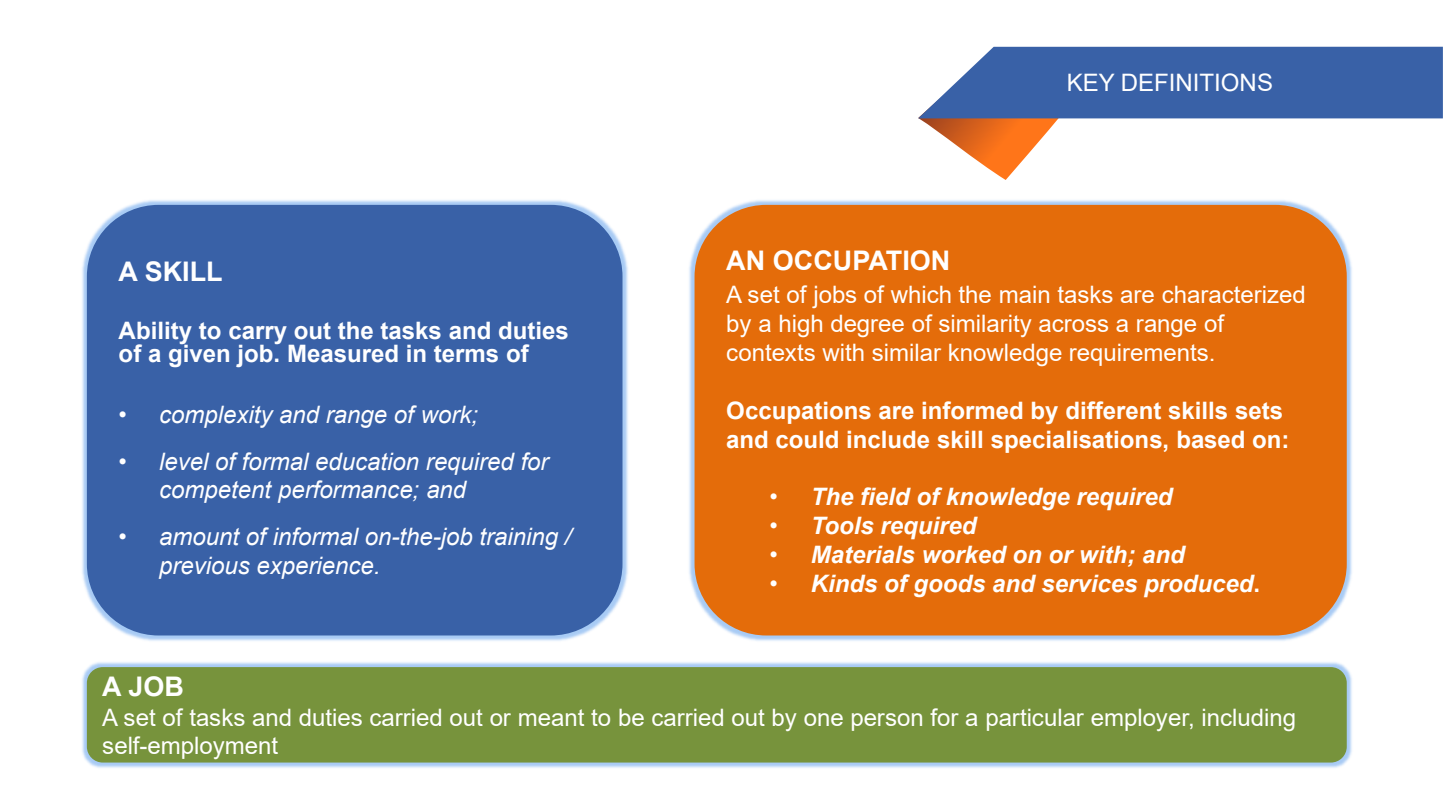
<style>
.page{position:relative;width:1443px;height:812px;background:#fff}
.page>*{position:absolute;margin:0;border:0;box-sizing:border-box;transform-origin:0 0}
.t1{font:700 27px "Arial";color:#fff}
.t2{font:24px/28.8px "Arial";color:#fff}
.t3{font:700 24px/28.8px "Arial";color:#fff}
.t4{font:italic 24px/28.8px "Arial";color:#fff}
.t5{font:italic 700 24px "Arial";color:#fff}
.s1{font-style:normal}
.s2{font-weight:400;font-style:normal}
</style>
<div class="page">
<svg style="left:918px;top:47px;width:525px;height:133px"></svg>
<img style="left:689px;top:200px;width:663px;height:441px">
<div style="left:694px;top:205px;width:652px;height:430px;background:#e46c0a;border-radius:72px"></div>
<img style="left:82px;top:662px;width:1270px;height:106px">
<div style="left:87px;top:667px;width:1259px;height:95px;background:#77933c;border-radius:16px"></div>
<img style="left:82px;top:200px;width:546px;height:441px">
<div style="left:87px;top:205px;width:535px;height:430px;background:#3961a7;border-radius:72px"></div>
<p class="t1" style="left:119px;top:252px;width:105px">A SKILL</p>
<p class="t3" style="left:119px;top:319px;width:451px;line-height:23.1px">Ability to carry out the tasks and duties of a given job. Measured in terms of</p>
<p class="t4" style="left:119px;top:400px;width:361px"><span class="s1">•</span> complexity and range of work;</p>
<p class="t4" style="left:159px;top:447px;width:391px;text-indent:-40px"><span class="s1">•</span> level of formal education required for competent performance; and</p>
<p class="t4" style="left:159px;top:522px;width:414px;text-indent:-40px"><span class="s1">•</span> amount of informal on-the-job training / previous experience.</p>
<p class="t2" style="left:1066px;top:68px;width:208px">KEY DEFINITIONS</p>
<p class="t1" style="left:726px;top:241px;width:226px">AN OCCUPATION</p>
<p class="t2" style="left:726px;top:280px;width:581px">A set of jobs of which the main tasks are characterized by a high degree of similarity across a range of contexts with similar knowledge requirements.</p>
<p class="t3" style="left:726px;top:396px;width:565px">Occupations are informed by different skills sets and could include skill specialisations, based on:</p>
<p class="t5" style="left:769px;top:480px;width:404px"><span class="s2">•</span> The field of knowledge required</p>
<p class="t5" style="left:769px;top:509px;width:209px"><span class="s2">•</span> Tools required</p>
<p class="t5" style="left:769px;top:538px;width:417px"><span class="s2">•</span> Materials worked on or with; and</p>
<p class="t5" style="left:769px;top:567px;width:492px"><span class="s2">•</span> Kinds of goods and services produced<span class="s1">.</span></p>
<p class="t1" style="left:102px;top:667px;width:83px">A JOB</p>
<p class="t2" style="left:102px;top:702px;width:1195px">A set of tasks and duties carried out or meant to be carried out by one person for a particular employer, including self-employment</p>
</div>
